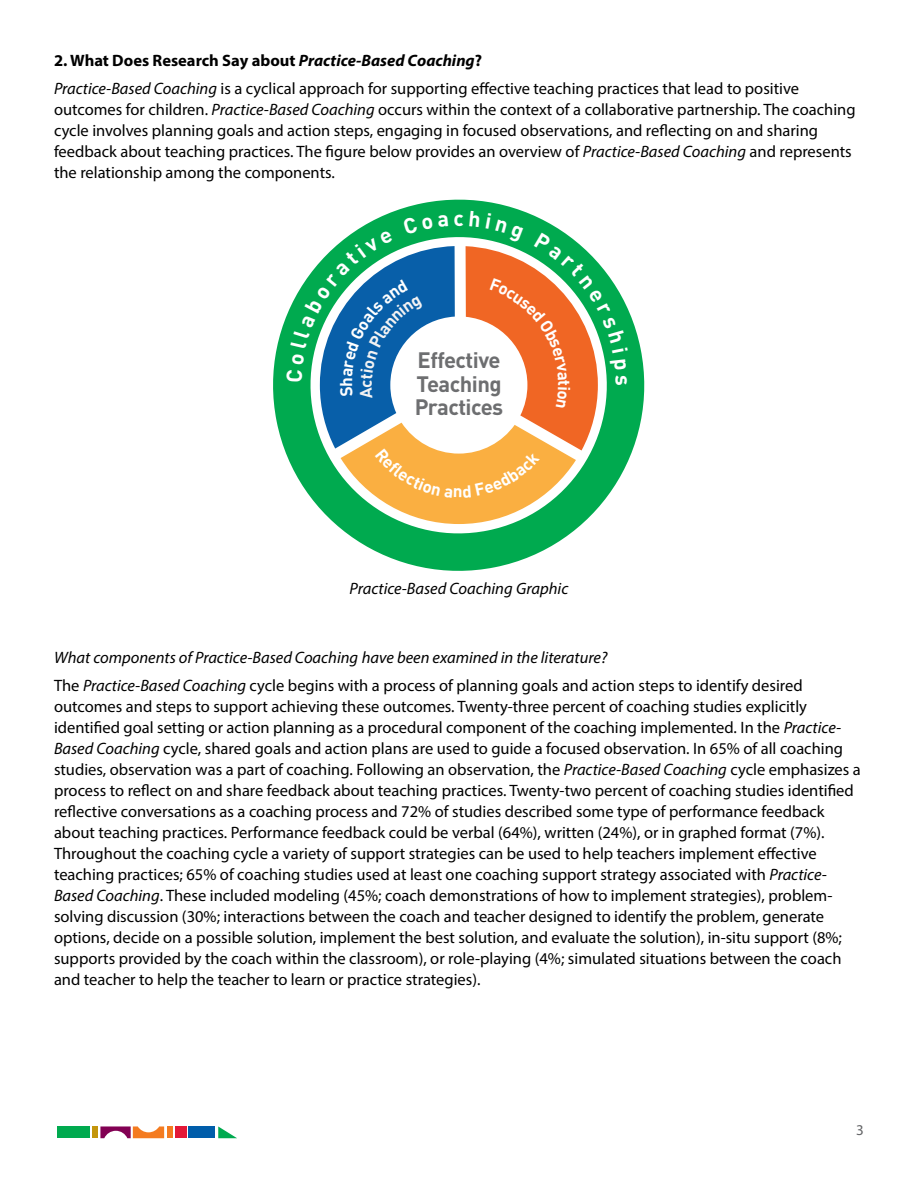
<style>
.page{position:relative;width:918px;height:1188px;background:#fff}
.page>*{position:absolute;margin:0;border:0;box-sizing:border-box;transform-origin:0 0}
.t1{font:700 22.05px/23.4px "DIN";letter-spacing:-.025em;color:#6d6e70}
.t2{font:700 21.6px "DIN";color:#fff}
.t3{font:16.5px/21px "Myriad Pro";color:#000}
.t4{font:italic 16.5px "Myriad Pro";color:#000}
.t5{font:700 16.5px "Myriad Pro";color:#000}
.t6{font:15px "Myriad Pro";color:#636466}
.s1{font-style:italic}
</style>
<div class="page">
<div style="left:57px;top:1126px;width:33px;height:12px;background:#00aa4f"></div>
<svg style="left:100px;top:1126px;width:64px;height:12px"></svg>
<div style="left:167px;top:1126px;width:6px;height:12px;background:#f47b20"></div>
<div style="left:188px;top:1126px;width:27px;height:12px;background:#005daa"></div>
<svg style="left:218px;top:1126px;width:19px;height:12px"></svg>
<div style="left:175px;top:1126px;width:11px;height:12px;background:#e31837"></div>
<div style="left:92px;top:1126px;width:6px;height:12px;background:#c4960c"></div>
<svg style="left:273px;top:199px;width:372px;height:372px"></svg>
<svg style="left:286px;top:211px;width:342px;height:313px"></svg>
<p class="t5" style="left:54px;top:50px;width:430px">2. What Does Research Say about <span class="s1">Practice-Based Coaching</span>?</p>
<p class="t3" style="left:54px;top:78px;width:803px"><span class="s1">Practice-Based Coaching</span> is a cyclical approach for supporting effective teaching practices that lead to positive outcomes for children. <span class="s1">Practice-Based Coaching</span> occurs within the context of a collaborative partnership. The coaching cycle involves planning goals and action steps, engaging in focused observations, and reflecting on and sharing feedback about teaching practices. The figure below provides an overview of <span class="s1">Practice-Based Coaching</span> and represents the relationship among the components.</p>
<h2 class="t2" style="left:454px;top:204px;width:12px">c</h2>
<h1 class="t1" style="left:415px;top:348px;width:90px">Effective<br>Teaching<br>Practices</h1>
<p class="t4" style="left:350px;top:579px;width:220px">Practice-Based Coaching Graphic</p>
<p class="t4" style="left:54px;top:648px;width:555px">What components of Practice-Based Coaching have been examined in the literature?</p>
<p class="t3" style="left:54px;top:675px;width:808px">The <span class="s1">Practice-Based Coaching</span> cycle begins with a process of planning goals and action steps to identify desired outcomes and steps to support achieving these outcomes. Twenty-three percent of coaching studies explicitly identified goal setting or action planning as a procedural component of the coaching implemented. In the <span class="s1">Practice-Based Coaching</span> cycle, shared goals and action plans are used to guide a focused observation. In 65% of all coaching studies, observation was a part of coaching. Following an observation, the <span class="s1">Practice-Based Coaching</span> cycle emphasizes a process to reflect on and share feedback about teaching practices. Twenty-two percent of coaching studies identified reflective conversations as a coaching process and 72% of studies described some type of performance feedback about teaching practices. Performance feedback could be verbal (64%), written (24%), or in graphed format (7%).<br>Throughout the coaching cycle a variety of support strategies can be used to help teachers implement effective teaching practices; 65% of coaching studies used at least one coaching support strategy associated with <span class="s1">Practice-Based Coaching</span>. These included modeling (45%; coach demonstrations of how to implement strategies), problem&shy;solving discussion (30%; interactions between the coach and teacher designed to identify the problem, generate options, decide on a possible solution, implement the best solution, and evaluate the solution), in-situ support (8%; supports provided by the coach within the classroom), or role-playing (4%; simulated situations between the coach and teacher to help the teacher to learn or practice strategies).</p>
<p class="t6" style="left:856px;top:1120px;width:9px">3</p>
</div>
